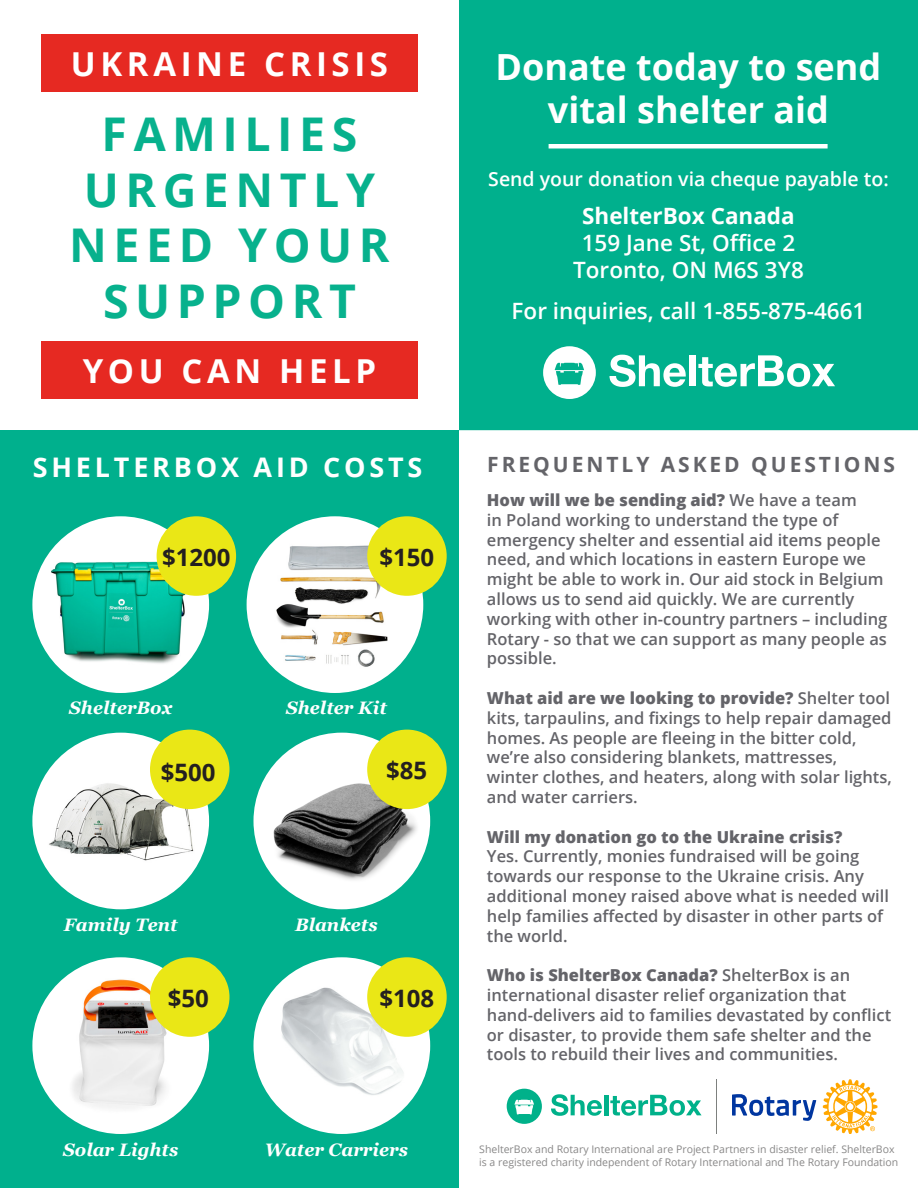
<style>
.page{position:relative;width:918px;height:1188px;background:#fff}
.page>*{position:absolute;margin:0;border:0;box-sizing:border-box;transform-origin:0 0}
.t1{font:700 46.5px/55.8px "Open Sans";letter-spacing:.14em;color:#07b18d;text-align:center}
.t2{font:700 36px "Open Sans";color:#fff}
.t3{font:700 33px "Open Sans";letter-spacing:.14em;color:#fff}
.t4{font:700 27px "Open Sans";letter-spacing:.14em;color:#fff}
.t5{font:700 24px "Open Sans";color:#231f20}
.t6{font:600 22.5px "Open Sans";color:#fff}
.t7{font:700 22.5px "Open Sans";color:#fff}
.t8{font:700 21px "Open Sans";letter-spacing:.14em;color:#646469}
.t9{font:600 19.5px "Open Sans";color:#fff}
.t10{font:italic 700 18px "Georgia";color:#fff}
.t11{font:600 16.5px/19.8px "Open Sans";color:#646469}
.t12{font:10.5px/12.6px "Open Sans";color:#888787}
.s1{font-weight:800}
</style>
<div class="page">
<div style="left:0;top:430px;width:459px;height:758px;background:#00b08d"></div>
<div style="left:41px;top:34px;width:377px;height:58px;background:#e62922"></div>
<div style="left:459px;top:0;width:459px;height:430px;background:#00b08d"></div>
<div style="left:41px;top:341px;width:377px;height:58px;background:#e62922"></div>
<svg style="left:609px;top:355px;width:77px;height:32px"></svg>
<div style="left:690px;top:355px;width:6px;height:31px;background:#fff"></div>
<svg style="left:698px;top:355px;width:137px;height:32px"></svg>
<svg style="left:543px;top:346px;width:53px;height:53px"></svg>
<hr style="left:549px;top:144px;width:279px;height:4px;background:#fff">
<svg style="left:732px;top:1094px;width:84px;height:27px"></svg>
<svg style="left:823px;top:1079px;width:55px;height:55px"></svg>
<hr style="left:716px;top:1079px;width:1px;height:55px;background:#7d807e">
<div style="left:507px;top:1089px;width:35px;height:35px;background:#00b18a;border-radius:50%"></div>
<svg style="left:551px;top:1094px;width:51px;height:22px"></svg>
<div style="left:604px;top:1095px;width:5px;height:20px;background:#00b18a"></div>
<svg style="left:610px;top:1095px;width:92px;height:21px"></svg>
<svg style="left:514px;top:1100px;width:20px;height:14px"></svg>
<div style="left:32px;top:516px;width:177px;height:177px;background:#fff;border-radius:50%"></div>
<img style="left:35px;top:541px;width:171px;height:145px">
<div style="left:247px;top:516px;width:176px;height:177px;background:#fff;border-radius:50%"></div>
<img style="left:273px;top:519px;width:121px;height:171px">
<div style="left:32px;top:733px;width:177px;height:176px;background:#fff;border-radius:50%"></div>
<img style="left:35px;top:756px;width:171px;height:121px">
<img style="left:35px;top:960px;width:171px;height:167px">
<svg style="left:253px;top:957px;width:177px;height:177px"></svg>
<img style="left:256px;top:960px;width:171px;height:171px;border-radius:86px">
<div style="left:253px;top:733px;width:177px;height:176px;background:#fff;border-radius:50%"></div>
<img style="left:256px;top:753px;width:171px;height:149px">
<div style="left:157px;top:516px;width:79px;height:80px;background:#eae716;border-radius:50%"></div>
<div style="left:367px;top:516px;width:80px;height:80px;background:#eae716;border-radius:50%"></div>
<div style="left:150px;top:730px;width:80px;height:79px;background:#eae716;border-radius:50%"></div>
<div style="left:367px;top:730px;width:80px;height:79px;background:#eae716;border-radius:50%"></div>
<div style="left:150px;top:957px;width:80px;height:80px;background:#eae716;border-radius:50%"></div>
<div style="left:367px;top:957px;width:80px;height:80px;background:#eae716;border-radius:50%"></div>
<p class="t3" style="left:71px;top:41px;width:319px">UKRAINE CRISIS</p>
<p class="t1" style="left:69px;top:105px;width:322px">FAMILIES<br>URGENTLY<br>NEED YOUR<br>SUPPORT</p>
<p class="t3" style="left:83px;top:347px;width:295px">YOU CAN HELP</p>
<p class="t4" style="left:33px;top:448px;width:391px">SHELTERBOX AID COSTS</p>
<p class="t5" style="left:162px;top:540px;width:70px">$1200</p>
<p class="t5" style="left:380px;top:540px;width:56px">$150</p>
<p class="t10" style="left:69px;top:696px;width:105px">ShelterBox</p>
<p class="t10" style="left:286px;top:696px;width:102px">Shelter Kit</p>
<p class="t5" style="left:161px;top:755px;width:56px">$500</p>
<p class="t5" style="left:386px;top:754px;width:43px">$85</p>
<p class="t10" style="left:64px;top:913px;width:115px">Family Tent</p>
<p class="t10" style="left:295px;top:913px;width:84px">Blankets</p>
<p class="t5" style="left:168px;top:981px;width:43px">$50</p>
<p class="t5" style="left:380px;top:981px;width:56px">$108</p>
<p class="t10" style="left:63px;top:1138px;width:117px">Solar Lights</p>
<p class="t10" style="left:265px;top:1138px;width:145px">Water Carriers</p>
<p class="t2" style="left:496px;top:42px;width:387px">Donate today to send</p>
<p class="t2" style="left:548px;top:85px;width:283px">vital shelter aid</p>
<p class="t9" style="left:488px;top:166px;width:402px">Send your donation via cheque payable to:</p>
<p class="t7" style="left:582px;top:200px;width:214px">ShelterBox Canada</p>
<p class="t6" style="left:582px;top:227px;width:215px">159 Jane St, Office 2</p>
<p class="t6" style="left:573px;top:254px;width:232px">Toronto, ON M6S 3Y8</p>
<p class="t6" style="left:512px;top:296px;width:355px">For inquiries, call 1-855-875-4661</p>
<p class="t8" style="left:487px;top:450px;width:409px">FREQUENTLY ASKED QUESTIONS</p>
<p class="t11" style="left:487px;top:490px;width:402px"><span class="s1">How will we be sending aid?</span> We have a team<br>in Poland working to understand the type of emergency shelter and essential aid items people need, and which locations in eastern Europe we might be able to work in. Our aid stock in Belgium allows us to send aid quickly. We are currently working with other in-country partners – including Rotary - so that we can support as many people as possible.</p>
<p class="t11" style="left:487px;top:688px;width:407px"><span class="s1">What aid are we looking to provide?</span> Shelter tool kits, tarpaulins, and fixings to help repair damaged homes. As people are fleeing in the bitter cold, we’re also considering blankets, mattresses, winter clothes, and heaters, along with solar lights, and water carriers.</p>
<p class="t11" style="left:487px;top:826px;width:404px"><span class="s1">Will my donation go to the Ukraine crisis?<br></span>Yes. Currently, monies fundraised will be going towards our response to the Ukraine crisis. Any additional money raised above what is needed will help families affected by disaster in other parts of the world.</p>
<p class="t11" style="left:487px;top:965px;width:406px"><span class="s1">Who is ShelterBox Canada?</span> ShelterBox is an international disaster relief organization that hand-delivers aid to families devastated by conflict or disaster, to provide them safe shelter and the tools to rebuild their lives and communities.</p>
<p class="t12" style="left:479px;top:1143px;width:421px">ShelterBox and Rotary International are Project Partners in disaster relief. ShelterBox is a registered charity independent of Rotary International and The Rotary Foundation</p>
</div>
